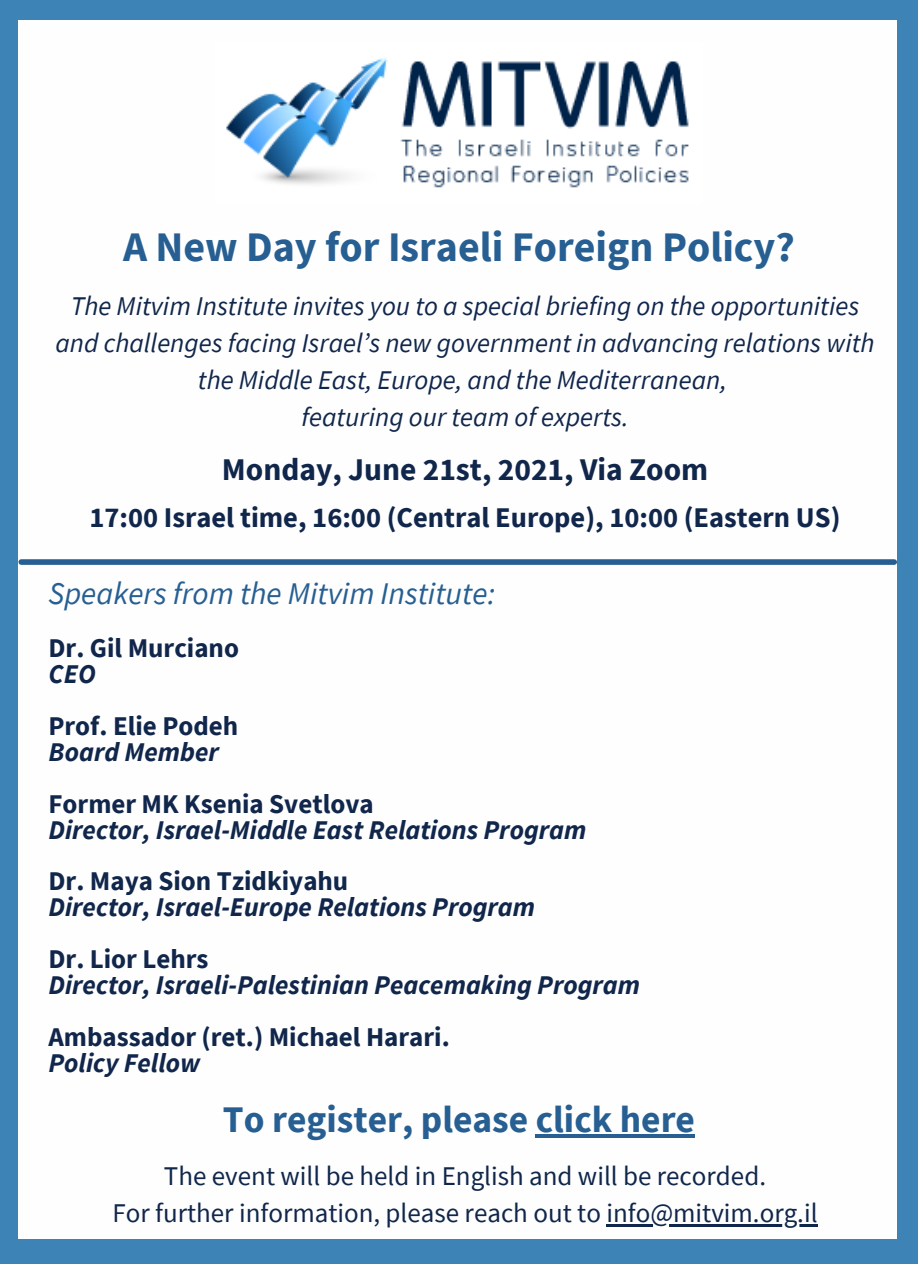
<style>
.page{position:relative;width:918px;height:1264px;background:#fff}
.page>*{position:absolute;margin:0;border:0;box-sizing:border-box;transform-origin:0 0}
.t1{font:700 42px "Source Sans Pro";color:#275f92}
.t2{font:700 37.5px "Source Sans Pro";color:#275f92}
.t3{font:italic 31.5px "Source Sans Pro";color:#275f92}
.t4{font:700 31.5px "Source Sans Pro";color:#10264b}
.t5{font:700 28.5px "Source Sans Pro";color:#10264b}
.t6{font:italic 27px/37.2px "Source Sans Pro";color:#10264b;text-align:center}
.t7{font:italic 700 27px "Source Sans Pro";color:#10264b}
.t8{font:700 27px "Source Sans Pro";color:#10264b}
.t9{font:27px "Source Sans Pro";color:#10264b}
</style>
<div class="page">
<div style="left:0;top:0;width:918px;height:1263px;background:#3d83b6"></div>
<div style="left:18px;top:20px;width:879px;height:1219px;background:#fefefe"></div>
<img style="left:226px;top:57px;width:463px;height:131px">
<hr style="left:536px;top:1134px;width:159px;height:3px;background:#275f92">
<hr style="left:606px;top:1223px;width:212px;height:3px;background:#10264b">
<div style="left:21px;top:559px;width:873px;height:6px;background:#275f92"></div>
<p class="t1" style="left:123px;top:219px;width:673px">A New Day for Israeli Foreign Policy?</p>
<p class="t6" style="left:55px;top:286px;width:821px">The Mitvim Institute invites you to a special briefing on the opportunities and challenges facing Israel’s new government in advancing relations with the Middle East, Europe, and the Mediterranean,</p>
<p class="t6" style="left:301px;top:398px;width:329px">featuring our team of experts.</p>
<p class="t4" style="left:222px;top:449px;width:488px">Monday, June 21st, 2021, Via Zoom</p>
<p class="t5" style="left:90px;top:499px;width:752px">17:00 Israel time, 16:00 (Central Europe), 10:00 (Eastern US)</p>
<p class="t3" style="left:48px;top:573px;width:448px">Speakers from the Mitvim Institute:</p>
<p class="t8" style="left:48px;top:630px;width:192px">Dr. Gil Murciano</p>
<p class="t7" style="left:48px;top:656px;width:49px">CEO</p>
<p class="t8" style="left:48px;top:708px;width:191px">Prof. Elie Podeh</p>
<p class="t7" style="left:48px;top:734px;width:172px">Board Member</p>
<p class="t8" style="left:48px;top:786px;width:327px">Former MK Ksenia Svetlova</p>
<p class="t7" style="left:48px;top:812px;width:539px">Director, Israel-Middle East Relations Program</p>
<p class="t8" style="left:48px;top:863px;width:301px">Dr. Maya Sion Tzidkiyahu</p>
<p class="t7" style="left:48px;top:889px;width:488px">Director, Israel-Europe Relations Program</p>
<p class="t8" style="left:48px;top:941px;width:162px">Dr. Lior Lehrs</p>
<p class="t7" style="left:48px;top:967px;width:593px">Director, Israeli-Palestinian Peacemaking Program</p>
<p class="t8" style="left:48px;top:1019px;width:403px">Ambassador (ret.) Michael Harari.</p>
<p class="t7" style="left:48px;top:1044px;width:153px">Policy Fellow</p>
<p class="t2" style="left:223px;top:1094px;width:474px">To register, please click here</p>
<p class="t9" style="left:164px;top:1158px;width:604px">The event will be held in English and will be recorded.</p>
<p class="t9" style="left:112px;top:1195px;width:707px">For further information, please reach out to info@mitvim.org.il</p>
</div>
